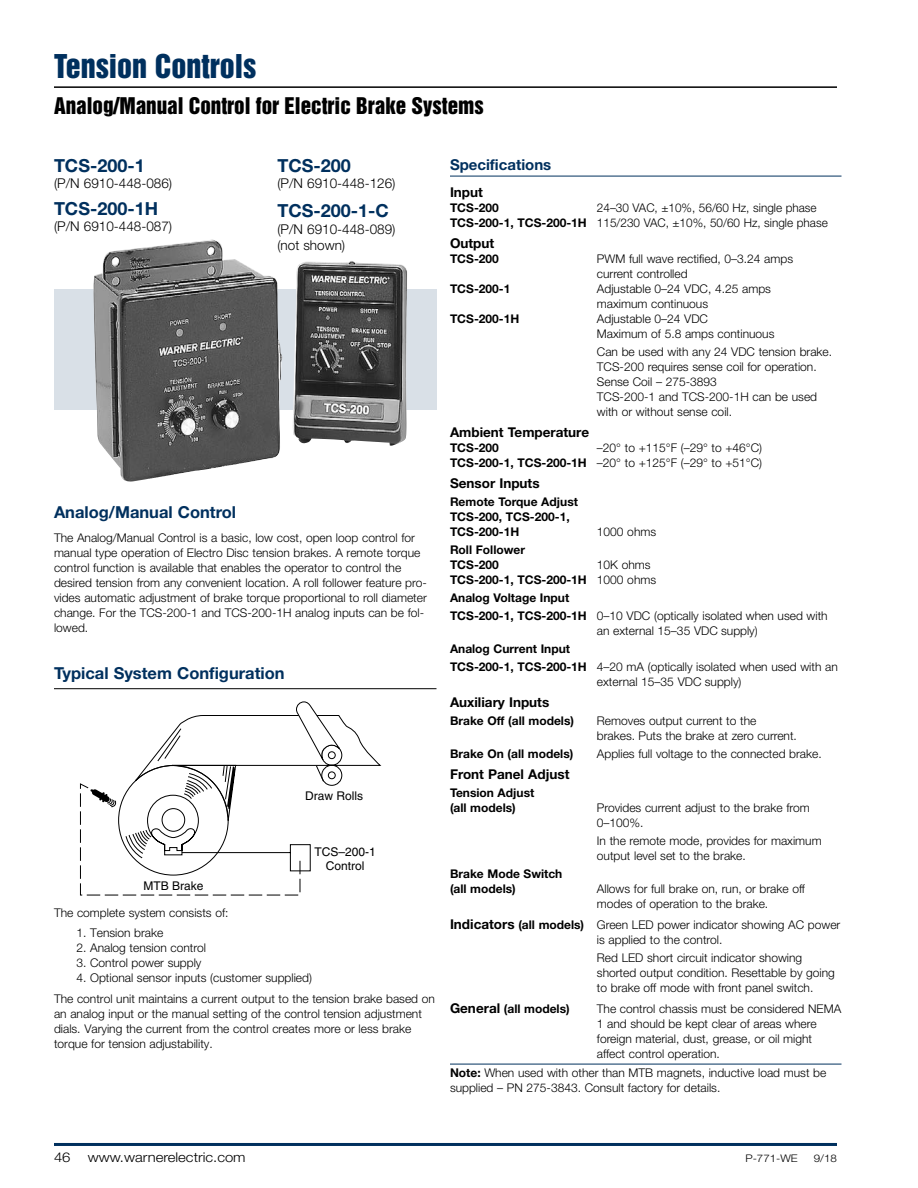
<style>
.page{position:relative;width:918px;height:1188px;background:#fff}
.page>*{position:absolute;margin:0;border:0;box-sizing:border-box;transform-origin:0 0}
.t1{font:30px "Helvetica Inserat LT Std";color:#00305e}
.t2{font:21px "Helvetica Inserat LT Std";color:#000}
.Subhead_12_13_Blue{font:700 18px "Helvetica Neue LT Std";color:#00305e}
.Subhead_11_13_Blue{font:700 16.5px "Helvetica Neue LT Std";color:#00305e}
.Spec_Table_head_10_1{font:700 15px "Helvetica Neue LT Std";color:#00305e}
.Subhead_12_13_Blue-2{font:300 13.5px/16.5px "Helvetica Neue LT Std";color:#000}
.Spec_Table_subhead_9{font:700 13.5px "Helvetica Neue LT Std";color:#000}
.Subhead_12_13_Blue-3{font:300 13.5px "Helvetica Neue LT Std";color:#000;scale:1.1 1}
.Spec_Table_subhead_9-2{font:300 12px/15px "Helvetica Neue LT Std";color:#000}
.Spec_Table_subhead_9-3{font:700 12px/15px "Helvetica Neue LT Std";color:#000}
.t3{font:12px/13.5px "Helvetica";color:#000;text-align:center}
.t4{font:300 10.5px "Helvetica Neue LT Std";color:#000;scale:1.1 1}
.s1{font-weight:700}
.s2{font-weight:300}
.s3{font-weight:700;font-size:13.5px}
.s4{font-size:13.5px}
.s5{font-family:"Helvetica Neue";font-weight:700}
</style>
<div class="page">
<hr style="left:54px;top:86px;width:783px;height:2px;background:#000">
<hr style="left:54px;top:1143px;width:783px;height:3px;background:#00305e">
<hr style="left:450px;top:176px;width:392px;height:1px;background:#00305e">
<hr style="left:450px;top:1064px;width:392px;height:1px;background:#00305e">
<svg style="left:80px;top:701px;width:301px;height:194px"></svg>
<hr style="left:54px;top:688px;width:382px;height:1px;background:#000">
<div style="left:54px;top:290px;width:382px;height:120px;background:#d9e0e7"></div>
<img style="left:93px;top:239px;width:314px;height:243px">
<p class="t1" style="left:54px;top:48px;width:204px">Tension Controls</p>
<p class="t2" style="left:54px;top:93px;width:431px">Analog/Manual Control for Electric Brake Systems</p>
<p class="Subhead_12_13_Blue" style="left:54px;top:154px;width:92px">TCS-200-1</p>
<p class="Subhead_12_13_Blue-2" style="left:54px;top:175px;width:120px">(P/N 6910-448-086)</p>
<p class="Subhead_12_13_Blue" style="left:54px;top:197px;width:106px">TCS-200-1H</p>
<p class="Subhead_12_13_Blue-2" style="left:54px;top:218px;width:120px">(P/N 6910-448-087)</p>
<p class="Subhead_12_13_Blue" style="left:277px;top:154px;width:75px">TCS-200</p>
<p class="Subhead_12_13_Blue-2" style="left:277px;top:175px;width:120px">(P/N 6910-448-126)</p>
<p class="Subhead_12_13_Blue" style="left:277px;top:200px;width:113px">TCS-200-1-C</p>
<p class="Subhead_12_13_Blue-2" style="left:277px;top:221px;width:120px">(P/N 6910-448-089) (not shown)</p>
<p class="Subhead_11_13_Blue" style="left:54px;top:502px;width:184px">Analog/Manual Control</p>
<p class="Spec_Table_subhead_9-2" style="left:54px;top:530px;width:374px">The Analog/Manual Control is a basic, low cost, open loop control for manual type operation of Electro Disc tension brakes. A remote torque control function is available that enables the operator to control the desired tension from any convenient location. A roll follower feature pro&shy;vides automatic adjustment of brake torque proportional to roll diameter change. For the TCS-200-1 and TCS-200-1H analog inputs can be fol&shy;lowed.</p>
<p class="Subhead_11_13_Blue" style="left:54px;top:663px;width:232px">Typical System Configuration</p>
<p class="t3" style="left:144px;top:879px;width:62px">MTB Brake</p>
<p class="t3" style="left:305px;top:789px;width:59px">Draw Rolls</p>
<p class="t3" style="left:315px;top:845px;width:63px">TCS–200-1<br>Control</p>
<p class="Spec_Table_subhead_9-2" style="left:54px;top:905px;width:176px">The complete system consists of:</p>
<p class="Spec_Table_subhead_9-2" style="left:76px;top:925px;width:88px">1. Tension brake</p>
<p class="Spec_Table_subhead_9-2" style="left:76px;top:940px;width:131px">2. Analog tension control</p>
<p class="Spec_Table_subhead_9-2" style="left:76px;top:955px;width:127px">3. Control power supply</p>
<p class="Spec_Table_subhead_9-2" style="left:76px;top:970px;width:237px">4. Optional sensor inputs (customer supplied)</p>
<p class="Spec_Table_subhead_9-2" style="left:54px;top:991px;width:382px">The control unit maintains a current output to the tension brake based on an analog input or the manual setting of the control tension adjustment dials. Varying the current from the control creates more or less brake torque for tension adjustability.</p>
<p class="Spec_Table_head_10_1" style="left:450px;top:155px;width:103px">Specifications</p>
<p class="Spec_Table_subhead_9" style="left:450px;top:184px;width:34px">Input</p>
<p class="Spec_Table_subhead_9-3" style="left:450px;top:200px;width:50px">TCS-200</p>
<p class="Spec_Table_subhead_9-2" style="left:597px;top:200px;width:221px">24–30 VAC, ±10%, 56/60 Hz, single phase</p>
<p class="Spec_Table_subhead_9-2" style="left:450px;top:215px;width:379px"><span class="s1">TCS-200-1, TCS-200-1H</span> 115/230 VAC, ±10%, 50/60 Hz, single phase</p>
<p class="Spec_Table_subhead_9" style="left:450px;top:235px;width:46px">Output</p>
<p class="Spec_Table_subhead_9-3" style="left:450px;top:251px;width:50px">TCS-200</p>
<p class="Spec_Table_subhead_9-2" style="left:597px;top:251px;width:198px">PWM full wave rectified, 0–3.24 amps current controlled</p>
<p class="Spec_Table_subhead_9-3" style="left:450px;top:281px;width:62px">TCS-200-1</p>
<p class="Spec_Table_subhead_9-2" style="left:597px;top:281px;width:176px">Adjustable 0–24 VDC, 4.25 amps maximum continuous</p>
<p class="Spec_Table_subhead_9-3" style="left:450px;top:311px;width:71px">TCS-200-1H</p>
<p class="Spec_Table_subhead_9-2" style="left:597px;top:311px;width:113px">Adjustable 0–24 VDC</p>
<p class="Spec_Table_subhead_9-2" style="left:597px;top:326px;width:179px">Maximum of 5.8 amps continuous</p>
<p class="Spec_Table_subhead_9-2" style="left:597px;top:344px;width:237px">Can be used with any 24 VDC tension brake.<br>TCS-200 requires sense coil for operation.<br>Sense Coil – 275-3893<br>TCS-200-1 and TCS-200-1H can be used with or without sense coil.</p>
<p class="Spec_Table_subhead_9" style="left:450px;top:424px;width:141px">Ambient Temperature</p>
<p class="Spec_Table_subhead_9-3" style="left:450px;top:440px;width:50px">TCS-200</p>
<p class="Spec_Table_subhead_9-2" style="left:597px;top:440px;width:167px">–20° to +115°F (–29° to +46°C)</p>
<p class="Spec_Table_subhead_9-2" style="left:450px;top:455px;width:314px"><span class="s1">TCS-200-1, TCS-200-1H</span> –20° to +125°F (–29° to +51°C)</p>
<p class="Spec_Table_subhead_9" style="left:450px;top:475px;width:91px">Sensor Inputs</p>
<p class="Spec_Table_subhead_9-3" style="left:450px;top:494px;width:130px">Remote Torque Adjust</p>
<p class="Spec_Table_subhead_9-3" style="left:450px;top:509px;width:121px">TCS-200, TCS-200-1,<br>TCS-200-1H</p>
<p class="Spec_Table_subhead_9-2" style="left:597px;top:524px;width:61px">1000 ohms</p>
<p class="Spec_Table_subhead_9-3" style="left:450px;top:542px;width:77px">Roll Follower</p>
<p class="Spec_Table_subhead_9-3" style="left:450px;top:557px;width:50px">TCS-200</p>
<p class="Spec_Table_subhead_9-2" style="left:597px;top:557px;width:55px">10K ohms</p>
<p class="Spec_Table_subhead_9-3" style="left:450px;top:572px;width:208px">TCS-200-1, TCS-200-1H <span class="s2">1000 ohms</span></p>
<p class="Spec_Table_subhead_9-3" style="left:450px;top:590px;width:121px">Analog Voltage Input</p>
<p class="Spec_Table_subhead_9-2" style="left:597px;top:608px;width:232px;text-indent:-147px"><span class="s1">TCS-200-1, TCS-200-1H</span> 0–10 VDC (optically isolated when used with an external 15–35 VDC supply)</p>
<p class="Spec_Table_subhead_9-3" style="left:450px;top:641px;width:122px">Analog Current Input</p>
<p class="Spec_Table_subhead_9-2" style="left:597px;top:659px;width:242px;text-indent:-147px"><span class="s1">TCS-200-1, TCS-200-1H</span> 4–20 mA (optically isolated when used with an external 15–35 VDC supply)</p>
<p class="Spec_Table_subhead_9" style="left:450px;top:694px;width:101px">Auxiliary Inputs</p>
<p class="Spec_Table_subhead_9-3" style="left:450px;top:713px;width:126px">Brake Off (all models)</p>
<p class="Spec_Table_subhead_9-2" style="left:597px;top:713px;width:201px">Removes output current to the brakes. Puts the brake at zero current.</p>
<p class="Spec_Table_subhead_9-3" style="left:450px;top:746px;width:125px">Brake On (all models)</p>
<p class="Spec_Table_subhead_9-2" style="left:597px;top:746px;width:226px">Applies full voltage to the connected brake.</p>
<p class="Spec_Table_subhead_9" style="left:450px;top:766px;width:121px">Front Panel Adjust</p>
<p class="Spec_Table_subhead_9-3" style="left:450px;top:785px;width:86px">Tension Adjust (all models)</p>
<p class="Spec_Table_subhead_9-2" style="left:597px;top:800px;width:214px">Provides current adjust to the brake from<br>0–100%.</p>
<p class="Spec_Table_subhead_9-2" style="left:597px;top:833px;width:226px">In the remote mode, provides for maximum output level set to the brake.</p>
<p class="Spec_Table_subhead_9-3" style="left:450px;top:866px;width:114px">Brake Mode Switch (all models)</p>
<p class="Spec_Table_subhead_9-2" style="left:597px;top:881px;width:210px">Allows for full brake on, run, or brake off modes of operation to the brake.</p>
<p class="Spec_Table_subhead_9-2" style="left:597px;top:917px;width:245px;text-indent:-147px"><span class="s3">Indicators</span> <span class="s1">(all models)</span> Green LED power indicator showing AC power is applied to the control.</p>
<p class="Spec_Table_subhead_9-2" style="left:597px;top:950px;width:239px">Red LED short circuit indicator showing shorted output condition. Resettable by going to brake off mode with front panel switch.</p>
<p class="Spec_Table_subhead_9-3" style="left:450px;top:1001px;width:121px"><span class="s4">General</span> (all models)</p>
<p class="Spec_Table_subhead_9-2" style="left:597px;top:1001px;width:246px">The control chassis must be considered NEMA 1 and should be kept clear of areas where foreign material, dust, grease, or oil might affect control operation.</p>
<p class="Spec_Table_subhead_9-2" style="left:450px;top:1065px;width:378px"><span class="s5">Note:</span> When used with other than MTB magnets, inductive load must be supplied – PN 275-3843. Consult factory for details.</p>
<p class="Subhead_12_13_Blue-3" style="left:54px;top:1149px;width:17px">46</p>
<p class="Subhead_12_13_Blue-3" style="left:88px;top:1149px;width:145px">www.warnerelectric.com</p>
<p class="t4" style="left:745px;top:1152px;width:49px">P-771-WE</p>
<p class="t4" style="left:814px;top:1152px;width:23px">9/18</p>
</div>
